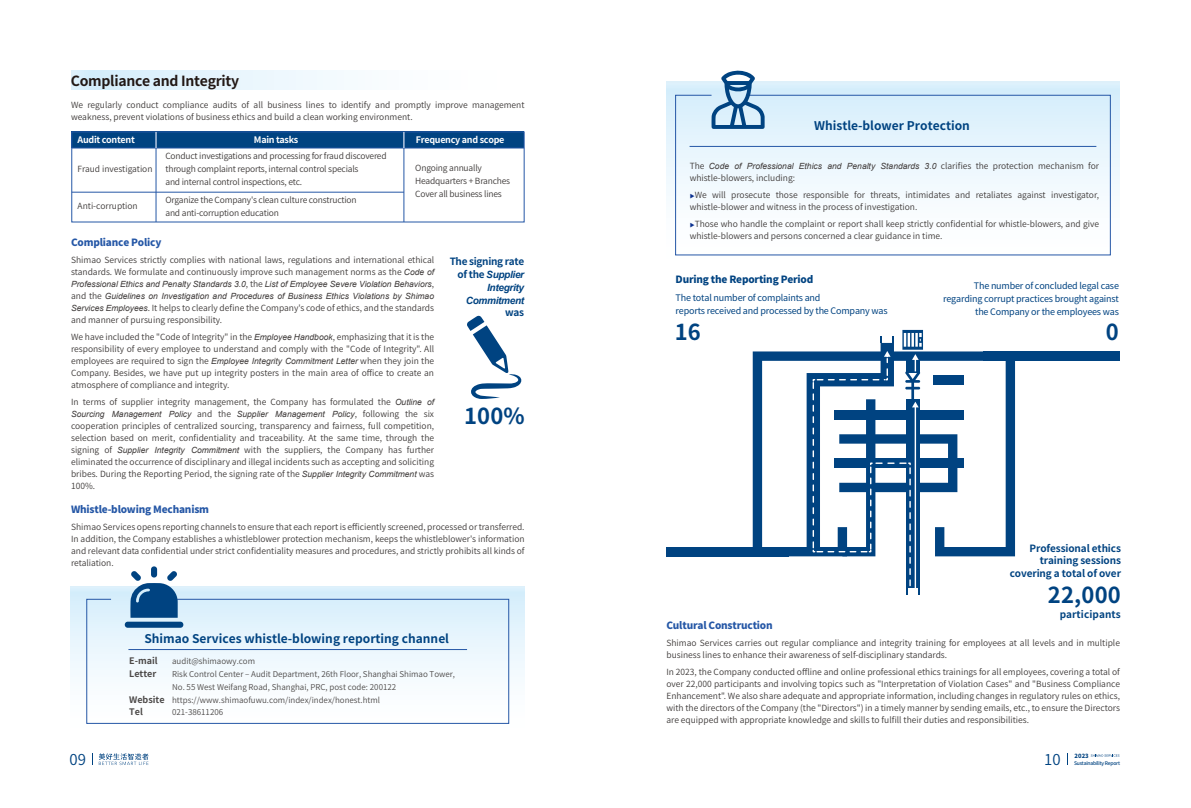
<style>
.page{position:relative;width:1191px;height:808px;background:#fff}
.page>*{position:absolute;margin:0;border:0;box-sizing:border-box;transform-origin:0 0}
.t1{font:700 22px "Source Han Sans CN";letter-spacing:.01em;color:#004381}
.t2{font:15px "Source Han Sans CN";color:#004381}
.t3{font:700 14px "Source Han Sans CN";letter-spacing:-.02em;color:#221815}
.t4{font:700 12px "Source Han Sans CN";color:#004381}
.t5{font:800 10px "Source Han Sans CN";letter-spacing:-.02em;color:#2557a6}
.t6{font:700 10px/12.8px "Source Han Sans CN";letter-spacing:-.01em;color:#004381;text-align:right}
.t7{font:italic 700 10px/12.8px "Arial";letter-spacing:-.03em;color:#004381;text-align:right}
.t8{font:800 10px "Source Han Sans CN";letter-spacing:-.02em;color:#004381}
.t9{font:700 10px "Source Han Sans CN";letter-spacing:-.03em;color:#004381}
.t10{font:700 10px "Source Han Sans CN";letter-spacing:.01em;color:#004381}
.t11{font:9px/13px "Source Han Sans CN";letter-spacing:-.02em;color:#004381}
.t12{font:700 9px "Source Han Sans CN";letter-spacing:-.03em;color:#fff}
.t13{font:700 9px/12.8px "Source Han Sans CN";color:#4c4948}
.t14{font:8.5px/12px "Source Han Sans CN";color:#3e3a39}
.t15{font:italic 8.5px/12px "Arial";color:#3e3a39}
.t16{font:8.5px/13px "Source Han Sans CN";letter-spacing:-.02em;color:#3e3a39}
.t17{font:8px/12.8px "Source Han Sans CN";color:#4c4948}
.t18{font:800 5.7px "Source Han Sans CN";color:#004381}
.t19{font:500 5px "Source Han Sans CN";letter-spacing:-.045em;color:#004381}
.s1{font-family:"Arial";font-style:italic}
.s2{font-family:"Source Han Sans CN";font-style:normal}
.s3{font-size:5px;color:#0b3190}
</style>
<div class="page">
<div style="left:71px;top:71px;width:454px;height:18px;background:linear-gradient(to right,#d6eefb,#fff)"></div>
<div style="left:72px;top:132px;width:452px;height:16px;background:#004381"></div>
<div style="left:71px;top:131px;width:453px;height:91px;border:1px solid #2557a6"></div>
<hr style="left:72px;top:192px;width:332px;height:1px;background:#2557a6">
<hr style="left:72px;top:147px;width:452px;height:1px;background:#2557a6">
<hr style="left:155px;top:132px;width:1px;height:90px;background:#2557a6">
<hr style="left:403px;top:132px;width:1px;height:90px;background:#2557a6">
<svg style="left:155px;top:132px;width:1px;height:16px"></svg>
<svg style="left:403px;top:132px;width:1px;height:16px"></svg>
<div style="left:71px;top:586px;width:453px;height:151px;background:linear-gradient(to bottom,#d6eefb,#fff)"></div>
<svg style="left:86px;top:598px;width:424px;height:126px"></svg>
<hr style="left:128px;top:649px;width:339px;height:1px;background:#2557a6">
<div style="left:151px;top:566px;width:6px;height:11px;background:#004381;border-radius:3px"></div>
<svg style="left:130px;top:571px;width:48px;height:47px"></svg>
<div style="left:125px;top:622px;width:58px;height:6px;background:#004381;border-radius:3px"></div>
<div style="left:666px;top:82px;width:453px;height:188px;background:linear-gradient(to bottom,#d6eefb,#fff)"></div>
<svg style="left:674px;top:94px;width:437px;height:162px"></svg>
<hr style="left:689px;top:146px;width:407px;height:1px;background:#2557a6">
<svg style="left:711px;top:70px;width:53px;height:59px;background:#8fb2cf"></svg>
<svg style="left:467px;top:315px;width:55px;height:84px"></svg>
<svg style="left:752px;top:351px;width:263px;height:205px"></svg>
<div style="left:933px;top:375px;width:31px;height:9px;background:#004381"></div>
<div style="left:834px;top:410px;width:130px;height:9px;background:#004381"></div>
<div style="left:834px;top:458px;width:130px;height:10px;background:#004381"></div>
<div style="left:666px;top:547px;width:123px;height:9px;background:#004381"></div>
<div style="left:983px;top:351px;width:137px;height:10px;background:#004381"></div>
<svg style="left:806px;top:330px;width:151px;height:265px"></svg>
<svg style="left:92px;top:753px;width:1px;height:12px"></svg>
<svg style="left:99px;top:753px;width:49px;height:12px"></svg>
<svg style="left:1090px;top:754px;width:29px;height:3px"></svg>
<h3 class="t3" style="left:71px;top:73px;width:170px">Compliance and Integrity</h3>
<p class="t14" style="left:71px;top:99px;width:455px">We regularly conduct compliance audits of all business lines to identify and promptly improve management weakness, prevent violations of business ethics and build a clean working environment.</p>
<p class="t12" style="left:78px;top:135px;width:59px">Audit content</p>
<p class="t12" style="left:254px;top:135px;width:46px">Main tasks</p>
<p class="t12" style="left:416px;top:135px;width:90px">Frequency and scope</p>
<p class="t14" style="left:78px;top:163px;width:76px">Fraud investigation</p>
<p class="t16" style="left:165px;top:150px;width:223px">Conduct investigations and processing for fraud discovered through complaint reports, internal control specials<br>and internal control inspections, etc.</p>
<p class="t16" style="left:415px;top:161px;width:96px">Ongoing annually<br>Headquarters + Branches<br>Cover all business lines</p>
<p class="t14" style="left:78px;top:200px;width:62px">Anti-corruption</p>
<p class="t16" style="left:165px;top:194px;width:193px">Organize the Company's clean culture construction and anti-corruption education</p>
<p class="t5" style="left:71px;top:236px;width:92px">Compliance Policy</p>
<p class="t14" style="left:71px;top:254px;width:364px">Shimao Services strictly complies with national laws, regulations and international ethical standards. We formulate and continuously improve such management norms as the <span class="s1">Code of</span></p>
<p class="t15" style="left:71px;top:278px;width:364px">Professional Ethics and Penalty Standards 3.0<span class="s2">, the</span> List of Employee Severe Violation Behaviors<span class="s2">, and the</span> Guidelines on Investigation and Procedures of Business Ethics Violations by Shimao</p>
<p class="t14" style="left:71px;top:302px;width:364px"><span class="s1">Services Employees</span>. It helps to clearly define the Company's code of ethics, and the standards and manner of pursuing responsibility.</p>
<p class="t14" style="left:71px;top:331px;width:364px;text-align:justify">We have included the "Code of Integrity" in the <span class="s1">Employee Handbook</span>, emphasizing that it is the responsibility of every employee to understand and comply with the "Code of Integrity". All employees are required to sign the <span class="s1">Employee Integrity Commitment Letter</span> when they join the Company. Besides, we have put up integrity posters in the main area of office to create an atmosphere of compliance and integrity.</p>
<p class="t14" style="left:71px;top:396px;width:364px">In terms of supplier integrity management, the Company has formulated the <span class="s1">Outline of</span></p>
<p class="t15" style="left:71px;top:408px;width:364px">Sourcing Management Policy <span class="s2">and the</span> Supplier Management Policy<span class="s2">, following the six</span></p>
<p class="t14" style="left:71px;top:420px;width:364px;text-align:justify">cooperation principles of centralized sourcing, transparency and fairness, full competition, selection based on merit, confidentiality and traceability. At the same time, through the signing of <span class="s1">Supplier Integrity Commitment</span> with the suppliers, the Company has further eliminated the occurrence of disciplinary and illegal incidents such as accepting and soliciting bribes. During the Reporting Period, the signing rate of the <span class="s1">Supplier Integrity Commitment</span> was 100%.</p>
<p class="t9" style="left:450px;top:256px;width:76px">The signing rate</p>
<p class="t7" style="left:457px;top:268px;width:68px"><span class="s2">of the</span> Supplier<br>Integrity<br>Commitment</p>
<p class="t6" style="left:505px;top:306px;width:20px">was</p>
<h1 class="t1" style="left:464px;top:403px;width:62px">100%</h1>
<p class="t5" style="left:71px;top:503px;width:139px">Whistle-blowing Mechanism</p>
<p class="t14" style="left:71px;top:521px;width:455px;text-align:justify">Shimao Services opens reporting channels to ensure that each report is efficiently screened, processed or transferred.<br>In addition, the Company establishes a whistleblower protection mechanism, keeps the whistleblower's information and relevant data confidential under strict confidentiality measures and procedures, and strictly prohibits all kinds of retaliation.</p>
<h3 class="t4" style="left:144px;top:631px;width:306px">Shimao Services whistle-blowing reporting channel</h3>
<p class="t13" style="left:129px;top:655px;width:30px">E-mail<br>Letter</p>
<p class="t13" style="left:129px;top:693px;width:37px">Website<br>Tel</p>
<p class="t17" style="left:172px;top:655px;width:284px">audit@shimaowy.com<br>Risk Control Center ‒ Audit Department, 26th Floor, Shanghai Shimao Tower, No. 55 West Weifang Road, Shanghai, PRC, post code: 200122 https://www.shimaofuwu.com/index/index/honest.html<br>021-38611206</p>
<h3 class="t4" style="left:814px;top:119px;width:157px">Whistle-blower Protection</h3>
<p class="t15" style="left:689px;top:160px;width:411px"><span class="s2">The</span> Code of Professional Ethics and Penalty Standards 3.0 <span class="s2">clarifies the protection mechanism for</span></p>
<p class="t14" style="left:689px;top:169px;width:411px;line-height:17px">whistle-blowers, including:<br><span class="s3">▶</span>We will prosecute those responsible for threats, intimidates and retaliates against investigator,</p>
<p class="t14" style="left:689px;top:198px;width:411px;line-height:17px">whistle-blower and witness in the process of investigation.<br><span class="s3">▶</span>Those who handle the complaint or report shall keep strictly confidential for whistle-blowers, and give</p>
<p class="t14" style="left:689px;top:230px;width:254px">whistle-blowers and persons concerned a clear guidance in time.</p>
<p class="t8" style="left:675px;top:273px;width:139px">During the Reporting Period</p>
<p class="t11" style="left:675px;top:291px;width:214px">The total number of complaints and<br>reports received and processed by the Company was</p>
<p class="t11" style="left:943px;top:280px;width:177px;text-align:right">The number of concluded legal case regarding corrupt practices brought against the Company or the employees was</p>
<h1 class="t1" style="left:675px;top:319px;width:28px">16</h1>
<h1 class="t1" style="left:1105px;top:319px;width:14px">0</h1>
<p class="t6" style="left:1009px;top:542px;width:113px">Professional ethics training sessions covering a total of over</p>
<h1 class="t1" style="left:1048px;top:583px;width:74px">22,000</h1>
<p class="t10" style="left:1059px;top:609px;width:63px">participants</p>
<p class="t5" style="left:666px;top:620px;width:108px">Cultural Construction</p>
<p class="t14" style="left:666px;top:637px;width:455px">Shimao Services carries out regular compliance and integrity training for employees at all levels and in multiple business lines to enhance their awareness of self-disciplinary standards.</p>
<p class="t14" style="left:666px;top:666px;width:455px;text-align:justify">In 2023, the Company conducted offline and online professional ethics trainings for all employees, covering a total of over 22,000 participants and involving topics such as "Interpretation of Violation Cases" and "Business Compliance Enhancement". We also share adequate and appropriate information, including changes in regulatory rules on ethics, with the directors of the Company (the "Directors") in a timely manner by sending emails, etc., to ensure the Directors are equipped with appropriate knowledge and skills to fulfill their duties and responsibilities.</p>
<h2 class="t2" style="left:69px;top:751px;width:18px">09</h2>
<h2 class="t2" style="left:1044px;top:751px;width:18px">10</h2>
<p class="t18" style="left:1074px;top:752px;width:16px">2023</p>
<p class="t19" style="left:1074px;top:760px;width:47px">Sustainability Report</p>
</div>
